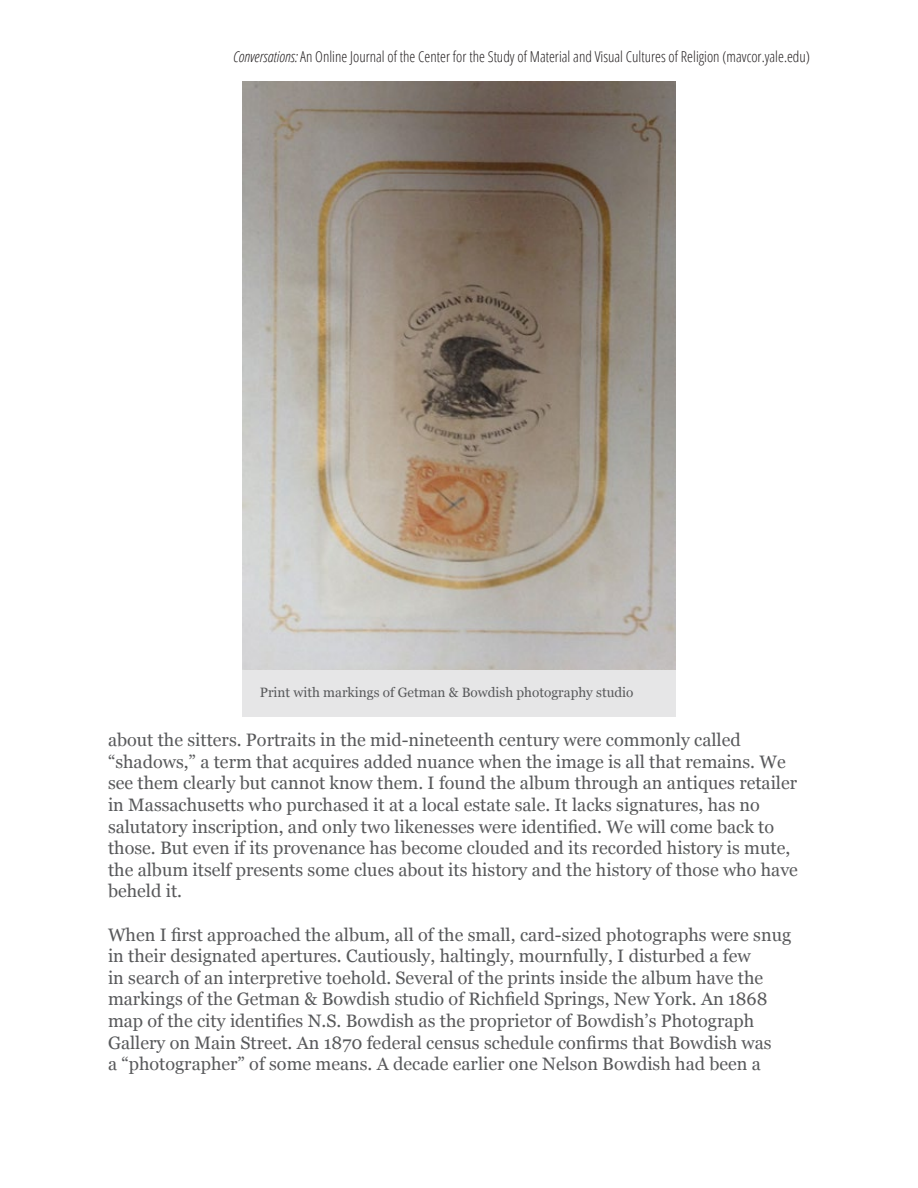
<style>
.page{position:relative;width:918px;height:1188px;background:#fff}
.page>*{position:absolute;margin:0;border:0;box-sizing:border-box;transform-origin:0 0}
.t1{font:18px/21.6px "Georgia";color:#58595b}
.t2{font:300 condensed 15px "Open Sans";color:#231f20}
.t3{font:13.5px "Georgia";color:#58595b}
.s1{font-style:italic}
</style>
<div class="page">
<img style="left:242px;top:81px;width:434px;height:589px">
<div style="left:242px;top:670px;width:434px;height:46px;background:#e6e6e7"></div>
<p class="t2" style="left:233px;top:46px;width:578px"><span class="s1">Conversations:</span> An Online Journal of the Center for the Study of Material and Visual Cultures of Religion (mavcor.yale.edu)</p>
<p class="t3" style="left:260px;top:682px;width:375px">Print with markings of Getman &amp; Bowdish photography studio</p>
<p class="t1" style="left:108px;top:728px;width:692px">about the sitters. Portraits in the mid-nineteenth century were commonly called “shadows,” a term that acquires added nuance when the image is all that remains. We see them clearly but cannot know them. I found the album through an antiques retailer in Massachusetts who purchased it at a local estate sale. It lacks signatures, has no salutatory inscription, and only two likenesses were identified. We will come back to those. But even if its provenance has become clouded and its recorded history is mute, the album itself presents some clues about its history and the history of those who have beheld it.</p>
<p class="t1" style="left:108px;top:923px;width:685px">When I first approached the album, all of the small, card-sized photographs were snug in their designated apertures. Cautiously, haltingly, mournfully, I disturbed a few<br>in search of an interpretive toehold. Several of the prints inside the album have the markings of the Getman &amp; Bowdish studio of Richfield Springs, New York. An 1868 map of the city identifies N.S. Bowdish as the proprietor of Bowdish’s Photograph Gallery on Main Street. An 1870 federal census schedule confirms that Bowdish was<br>a “photographer” of some means. A decade earlier one Nelson Bowdish had been a</p>
</div>
